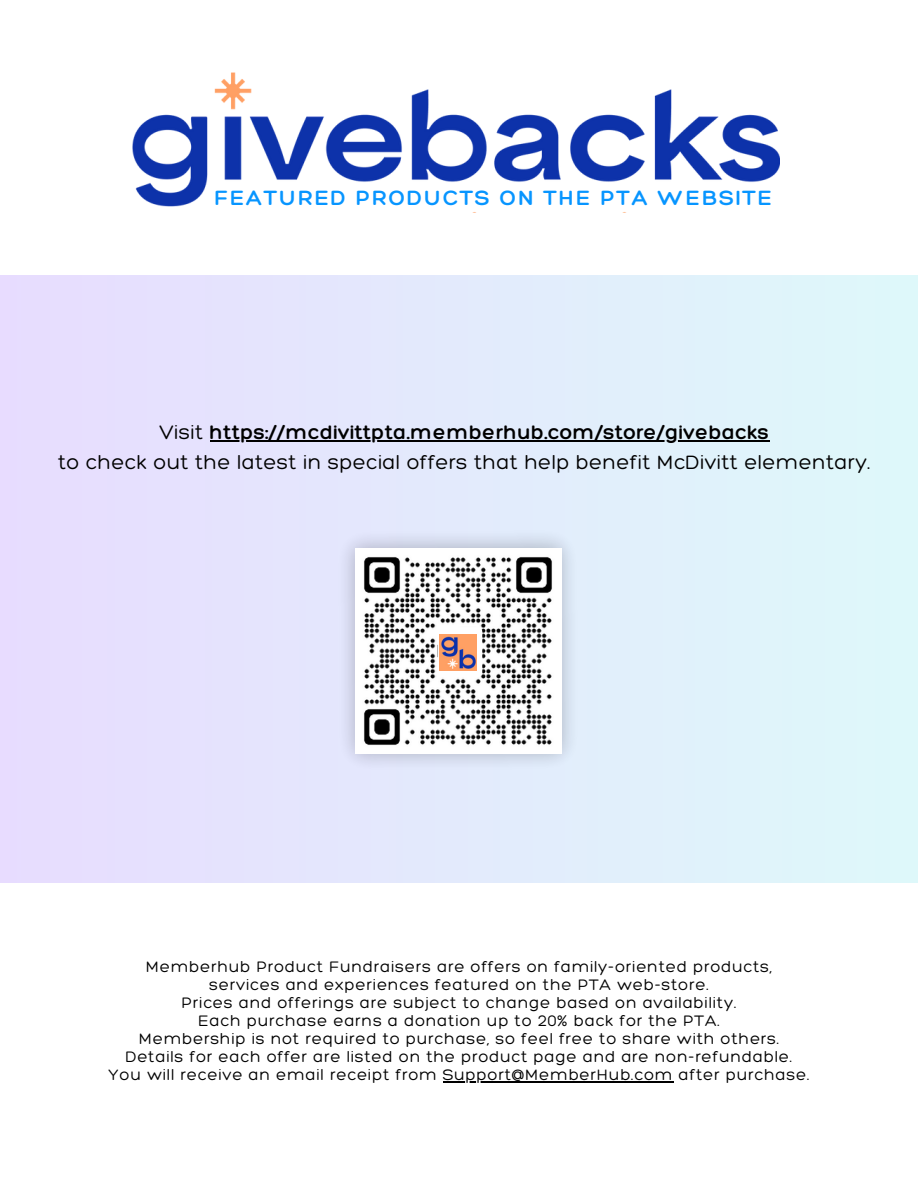
<style>
.page{position:relative;width:918px;height:1188px;background:#fff}
.page>*{position:absolute;margin:0;border:0;box-sizing:border-box;transform-origin:0 0}
.t1{font:300 22.5px "Hero";letter-spacing:.085em;color:#0795ff}
.t2{font:300 21px/29.2px "Hero";letter-spacing:.02em;color:#000;text-align:center}
.t3{font:300 16.5px/18px "Hero";letter-spacing:.045em;color:#000;text-align:center}
.s1{font-style:inherit}
</style>
<div class="page">
<div style="left:0;top:275px;width:918px;height:607px;background:linear-gradient(to right,#e8dcff,#def8fa)"></div>
<img style="left:332px;top:524px;width:253px;height:253px">
<img style="left:355px;top:548px;width:206px;height:205px">
<div style="left:438px;top:627px;width:44px;height:50px;background:#fff;border-radius:4px"></div>
<img style="left:440px;top:635px;width:37px;height:36px">
<img style="left:133px;top:73px;width:647px;height:134px">
<hr style="left:443px;top:1081px;width:230px;height:1px;background:#000">
<hr style="left:210px;top:441px;width:560px;height:1px;background:#000">
<h1 class="t1" style="left:214px;top:183px;width:559px">FEATURED PRODUCTS ON THE PTA WEBSITE</h1>
<p class="t2" style="left:58px;top:418px;width:814px">Visit <span class="s1">https://mcdivittpta.memberhub.com/store/givebacks<br></span>to check out the latest in special offers that help benefit McDivitt elementary.</p>
<p class="t3" style="left:109px;top:957px;width:702px">Memberhub Product Fundraisers are offers on family-oriented products, services and experiences featured on the PTA web-store.<br>Prices and offerings are subject to change based on availability.<br>Each purchase earns a donation up to 20% back for the PTA.<br>Membership is not required to purchase, so feel free to share with others.<br>Details for each offer are listed on the product page and are non-refundable.<br>You will receive an email receipt from Support@MemberHub.com after purchase.</p>
</div>
